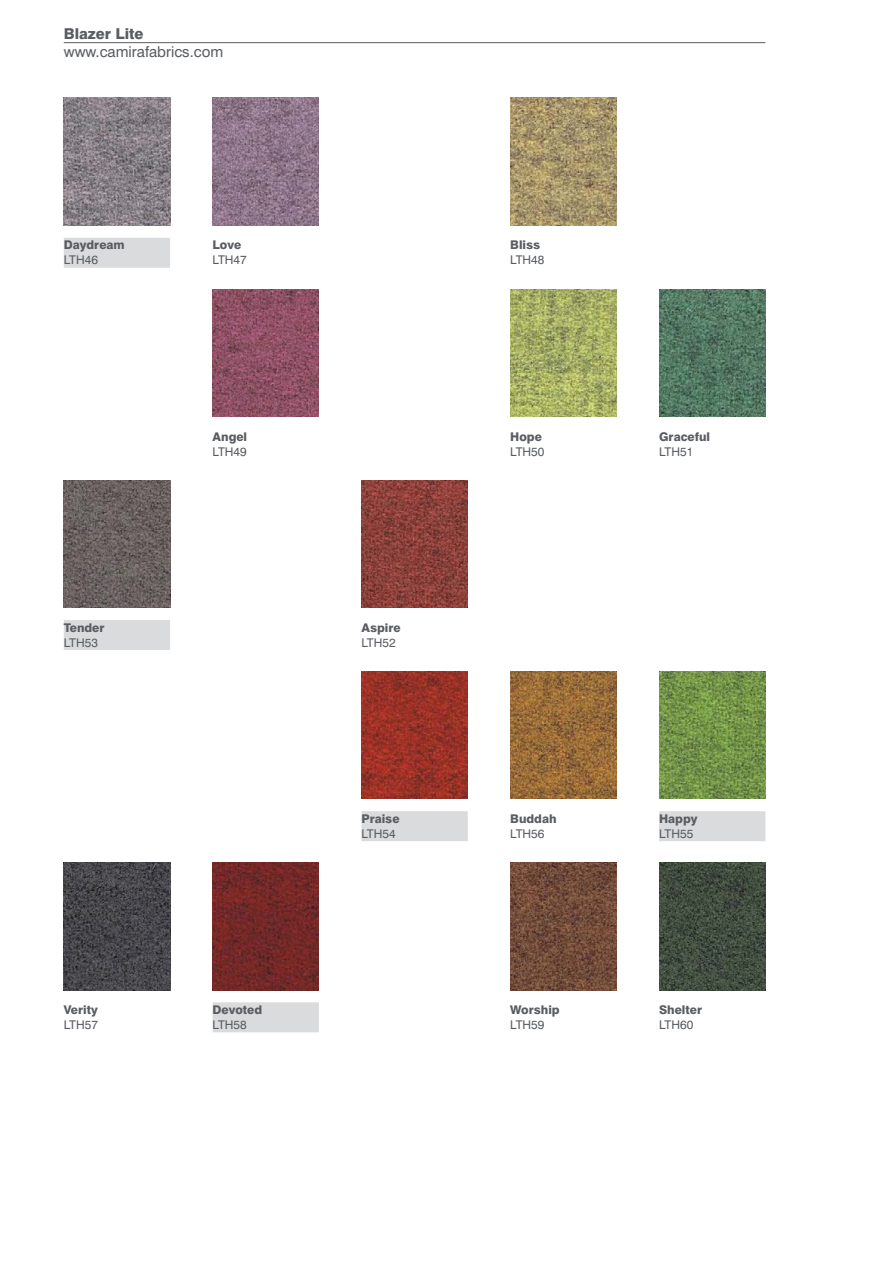
<style>
.page{position:relative;width:893px;height:1263px;background:#fff}
.page>*{position:absolute;margin:0;border:0;box-sizing:border-box;transform-origin:0 0}
.t1{font:15px "Swiss 721 BT";color:#595c61}
.t2{font:800 15px "Swiss 721 BT";color:#595c61}
.t3{font:800 12px "Swiss 721 BT";color:#595c61}
.t4{font:12px "Swiss 721 BT";color:#595c61}
</style>
<div class="page">
<hr style="left:64px;top:42px;width:701px;height:1px;background:#595c61">
<img style="left:64px;top:98px;width:106px;height:127px">
<img style="left:213px;top:98px;width:106px;height:127px">
<img style="left:510px;top:98px;width:106px;height:127px">
<div style="left:64px;top:238px;width:106px;height:30px;background:#dadbdc"></div>
<img style="left:213px;top:289px;width:106px;height:128px">
<img style="left:510px;top:289px;width:106px;height:128px">
<img style="left:659px;top:289px;width:106px;height:128px">
<img style="left:64px;top:480px;width:106px;height:128px">
<img style="left:361px;top:480px;width:107px;height:128px">
<div style="left:64px;top:620px;width:106px;height:30px;background:#dadbdc"></div>
<img style="left:361px;top:671px;width:107px;height:128px">
<img style="left:510px;top:671px;width:106px;height:128px">
<img style="left:659px;top:671px;width:106px;height:128px">
<div style="left:361px;top:811px;width:107px;height:30px;background:#dadbdc"></div>
<div style="left:659px;top:811px;width:106px;height:30px;background:#dadbdc"></div>
<img style="left:64px;top:863px;width:106px;height:127px">
<img style="left:213px;top:863px;width:106px;height:127px">
<img style="left:510px;top:863px;width:106px;height:127px">
<img style="left:659px;top:863px;width:106px;height:127px">
<div style="left:213px;top:1002px;width:106px;height:30px;background:#dadbdc"></div>
<p class="t2" style="left:64px;top:28px;width:81px">Blazer Lite</p>
<p class="t1" style="left:64px;top:46px;width:161px">www.camirafabrics.com</p>
<p class="t3" style="left:64px;top:241px;width:62px">Daydream</p>
<p class="t4" style="left:64px;top:256px;width:36px">LTH46</p>
<p class="t3" style="left:213px;top:241px;width:30px">Love</p>
<p class="t4" style="left:213px;top:256px;width:36px">LTH47</p>
<p class="t3" style="left:510px;top:241px;width:31px">Bliss</p>
<p class="t4" style="left:510px;top:256px;width:36px">LTH48</p>
<p class="t3" style="left:213px;top:432px;width:36px">Angel</p>
<p class="t4" style="left:213px;top:447px;width:36px">LTH49</p>
<p class="t3" style="left:510px;top:432px;width:33px">Hope</p>
<p class="t4" style="left:510px;top:447px;width:36px">LTH50</p>
<p class="t3" style="left:659px;top:432px;width:52px">Graceful</p>
<p class="t4" style="left:659px;top:447px;width:36px">LTH51</p>
<p class="t3" style="left:64px;top:623px;width:42px">Tender</p>
<p class="t4" style="left:64px;top:638px;width:36px">LTH53</p>
<p class="t3" style="left:361px;top:623px;width:41px">Aspire</p>
<p class="t4" style="left:361px;top:638px;width:36px">LTH52</p>
<p class="t3" style="left:361px;top:814px;width:40px">Praise</p>
<p class="t4" style="left:361px;top:829px;width:36px">LTH54</p>
<p class="t3" style="left:510px;top:814px;width:48px">Buddah</p>
<p class="t4" style="left:510px;top:829px;width:36px">LTH56</p>
<p class="t3" style="left:659px;top:814px;width:40px">Happy</p>
<p class="t4" style="left:659px;top:829px;width:36px">LTH55</p>
<p class="t3" style="left:64px;top:1005px;width:35px">Verity</p>
<p class="t4" style="left:64px;top:1020px;width:36px">LTH57</p>
<p class="t3" style="left:213px;top:1005px;width:51px">Devoted</p>
<p class="t4" style="left:213px;top:1020px;width:36px">LTH58</p>
<p class="t3" style="left:510px;top:1005px;width:51px">Worship</p>
<p class="t4" style="left:510px;top:1020px;width:36px">LTH59</p>
<p class="t3" style="left:659px;top:1005px;width:44px">Shelter</p>
<p class="t4" style="left:659px;top:1020px;width:36px">LTH60</p>
</div>
